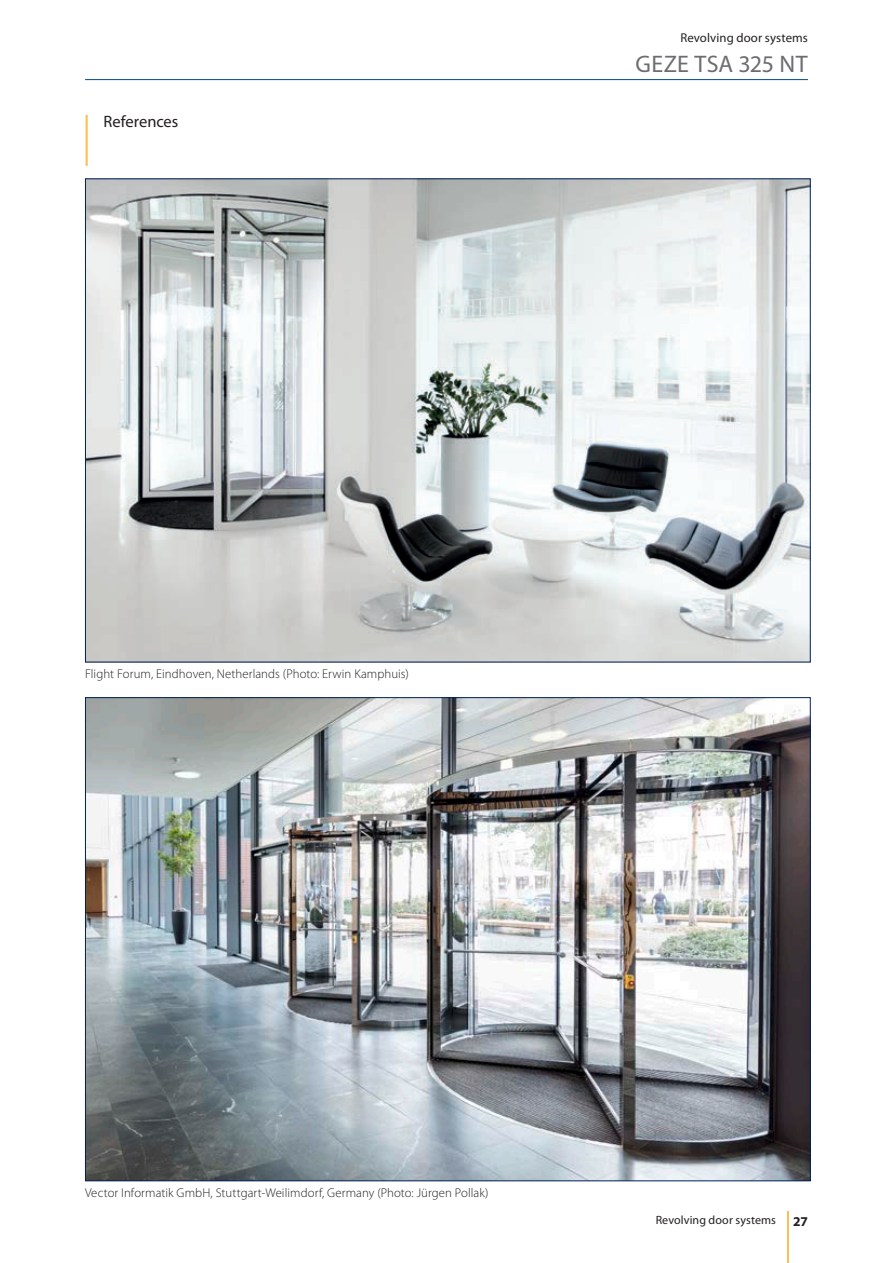
<style>
.page{position:relative;width:893px;height:1263px;background:#fff}
.page>*{position:absolute;margin:0;border:0;box-sizing:border-box;transform-origin:0 0}
.t1{font:24px "Myriad Pro";letter-spacing:.01em;color:#6c6d70}
.t2{font:16.5px "Myriad Pro";color:#231f20}
.t3{font:700 13.5px "Myriad Pro";color:#231f20}
.t4{font:300 12.75px "Myriad Pro";letter-spacing:.005em;color:#231f20}
.t5{font:12.75px "Myriad Pro";letter-spacing:.01em;color:#231f20}
.t6{font:12px "Myriad Pro";letter-spacing:.01em;color:#231f20}
</style>
<div class="page">
<hr style="left:85px;top:79px;width:723px;height:1px;background:#014990">
<hr style="left:787px;top:1212px;width:2px;height:51px;background:#fdbf4f">
<hr style="left:86px;top:115px;width:2px;height:51px;background:#fdbf4f">
<img style="left:87px;top:699px;width:721px;height:480px">
<img style="left:87px;top:181px;width:721px;height:479px">
<p class="t2" style="left:104px;top:111px;width:76px">References</p>
<p class="t5" style="left:680px;top:30px;width:129px">Revolving door systems</p>
<h1 class="t1" style="left:635px;top:49px;width:174px">GEZE TSA 325 NT</h1>
<p class="t4" style="left:85px;top:666px;width:325px">Flight Forum, Eindhoven, Netherlands (Photo: Erwin Kamphuis)</p>
<p class="t4" style="left:85px;top:1185px;width:405px">Vector Informatik GmbH, Stuttgart-Weilimdorf, Germany (Photo: Jürgen Pollak)</p>
<p class="t6" style="left:656px;top:1213px;width:122px">Revolving door systems</p>
<p class="t3" style="left:793px;top:1212px;width:16px">27</p>
</div>
